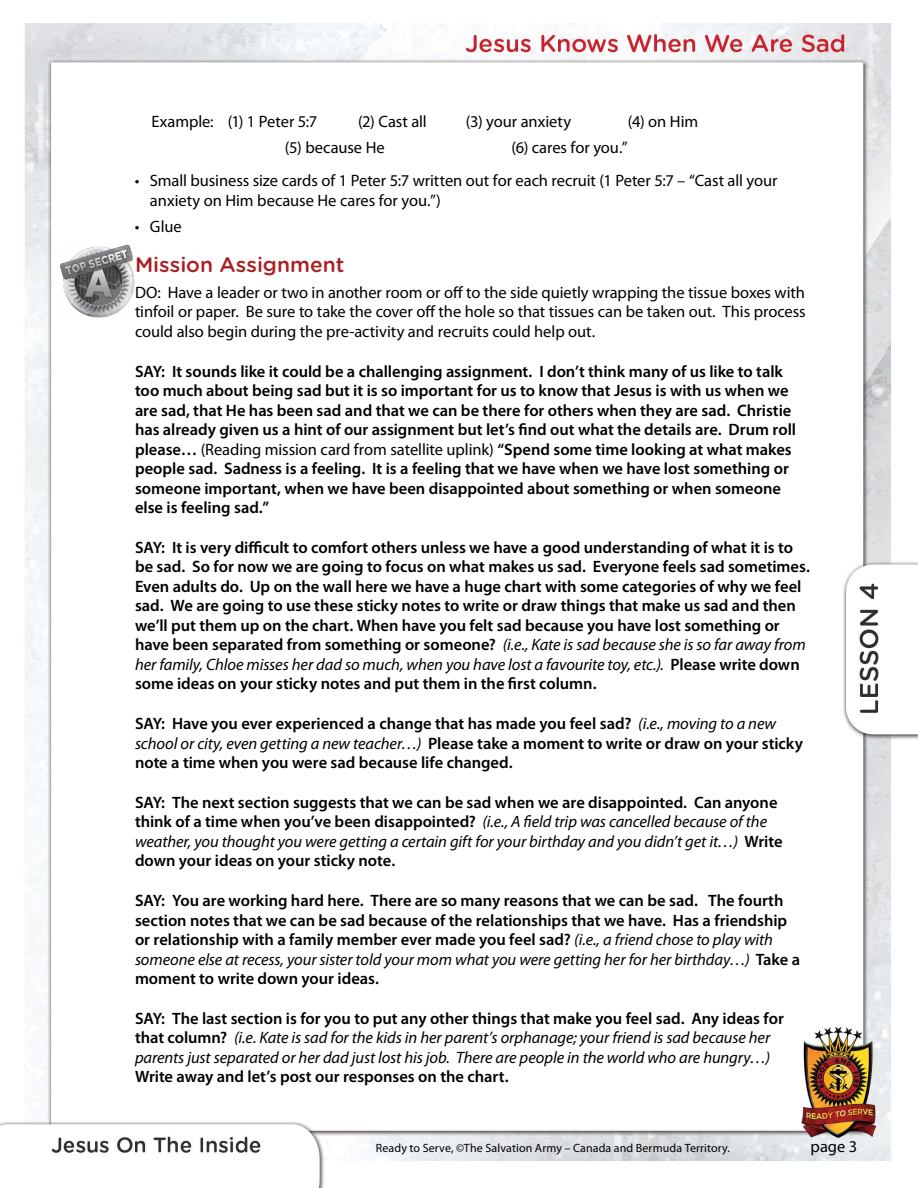
<style>
.page{position:relative;width:918px;height:1188px;background:#fff}
.page>*{position:absolute;margin:0;border:0;box-sizing:border-box;transform-origin:0 0}
.t1{font:500 21px "Gotham Rounded";color:#ab1f23}
.t2{font:600 16.5px/19.5px "Myriad Pro";color:#000}
.t3{font:16.5px/19.5px "Myriad Pro";letter-spacing:-.005em;color:#000}
.t4{font:italic 16.5px/19.5px "Myriad Pro";letter-spacing:-.005em;color:#000}
.t5{font:12px "Myriad Pro";letter-spacing:.01em;color:#000}
.s1{font-weight:400}
.s2{font-weight:400;font-style:italic}
.s3{font-weight:600;font-style:normal}
</style>
<div class="page">
<img style="left:0;top:23px;width:918px;height:1165px">
<img style="left:60px;top:244px;width:79px;height:77px">
<p class="t3" style="left:152px;top:111px;width:167px">Example: (1) 1 Peter 5:7</p>
<p class="t3" style="left:358px;top:111px;width:70px">(2) Cast all</p>
<p class="t3" style="left:466px;top:111px;width:107px">(3) your anxiety</p>
<p class="t3" style="left:628px;top:111px;width:72px">(4) on Him</p>
<p class="t3" style="left:285px;top:138px;width:101px">(5) because He</p>
<p class="t3" style="left:511px;top:138px;width:118px">(6) cares for you.”</p>
<p class="t3" style="left:150px;top:171px;width:629px;text-indent:-15px">• Small business size cards of 1 Peter 5:7 written out for each recruit (1 Peter 5:7 – “Cast all your anxiety on Him because He cares for you.”)</p>
<p class="t3" style="left:135px;top:216px;width:48px">• Glue</p>
<p class="t1" style="left:135px;top:249px;width:211px">Mission Assignment</p>
<p class="t3" style="left:135px;top:282px;width:672px;text-align:justify">DO: Have a leader or two in another room or off to the side quietly wrapping the tissue boxes with tinfoil or paper. Be sure to take the cover off the hole so that tissues can be taken out. This process could also begin during the pre-activity and recruits could help out.</p>
<p class="t2" style="left:135px;top:361px;width:663px">SAY: It sounds like it could be a challenging assignment. I don’t think many of us like to talk too much about being sad but it is so important for us to know that Jesus is with us when we are sad, that He has been sad and that we can be there for others when they are sad. Christie has already given us a hint of our assignment but let’s find out what the details are. Drum roll please… <span class="s1">(Reading mission card from satellite uplink)</span> “Spend some time looking at what makes people sad. Sadness is a feeling. It is a feeling that we have when we have lost something or someone important, when we have been disappointed about something or when someone else is feeling sad.”</p>
<p class="t2" style="left:135px;top:537px;width:676px">SAY: It is very difficult to comfort others unless we have a good understanding of what it is to be sad. So for now we are going to focus on what makes us sad. Everyone feels sad sometimes.<br>Even adults do. Up on the wall here we have a huge chart with some categories of why we feel sad. We are going to use these sticky notes to write or draw things that make us sad and then we’ll put them up on the chart. When have you felt sad because you have lost something or have been separated from something or someone? <span class="s2">(i.e., Kate is sad because she is so far away from her family, Chloe misses her dad so much, when you have lost a favourite toy, etc.).</span> Please write down some ideas on your sticky notes and put them in the first column.</p>
<p class="t2" style="left:135px;top:713px;width:670px">SAY: Have you ever experienced a change that has made you feel sad? <span class="s2">(i.e., moving to a new school or city, even getting a new teacher…)</span> Please take a moment to write or draw on your sticky note a time when you were sad because life changed.</p>
<p class="t2" style="left:135px;top:792px;width:649px">SAY: The next section suggests that we can be sad when we are disappointed. Can anyone think of a time when you’ve been disappointed? <span class="s2">(i.e., A field trip was cancelled because of the weather, you thought you were getting a certain gift for your birthday and you didn’t get it…)</span> Write down your ideas on your sticky note.</p>
<p class="t2" style="left:135px;top:890px;width:667px">SAY: You are working hard here. There are so many reasons that we can be sad. The fourth section notes that we can be sad because of the relationships that we have. Has a friendship or relationship with a family member ever made you feel sad? <span class="s2">(i.e., a friend chose to play with someone else at recess, your sister told your mom what you were getting her for her birthday…)</span> Take a moment to write down your ideas.</p>
<p class="t4" style="left:135px;top:1008px;width:650px"><span class="s3">SAY: The last section is for you to put any other things that make you feel sad. Any ideas for that column?</span> (i.e. Kate is sad for the kids in her parent’s orphanage; your friend is sad because her parents just separated or her dad just lost his job. There are people in the world who are hungry…)</p>
<p class="t2" style="left:135px;top:1067px;width:375px">Write away and let’s post our responses on the chart.</p>
<p class="t5" style="left:376px;top:1141px;width:356px">Ready to Serve, ©The Salvation Army – Canada and Bermuda Territory.</p>
<p class="t3" style="left:811px;top:1136px;width:48px">page 3</p>
</div>
